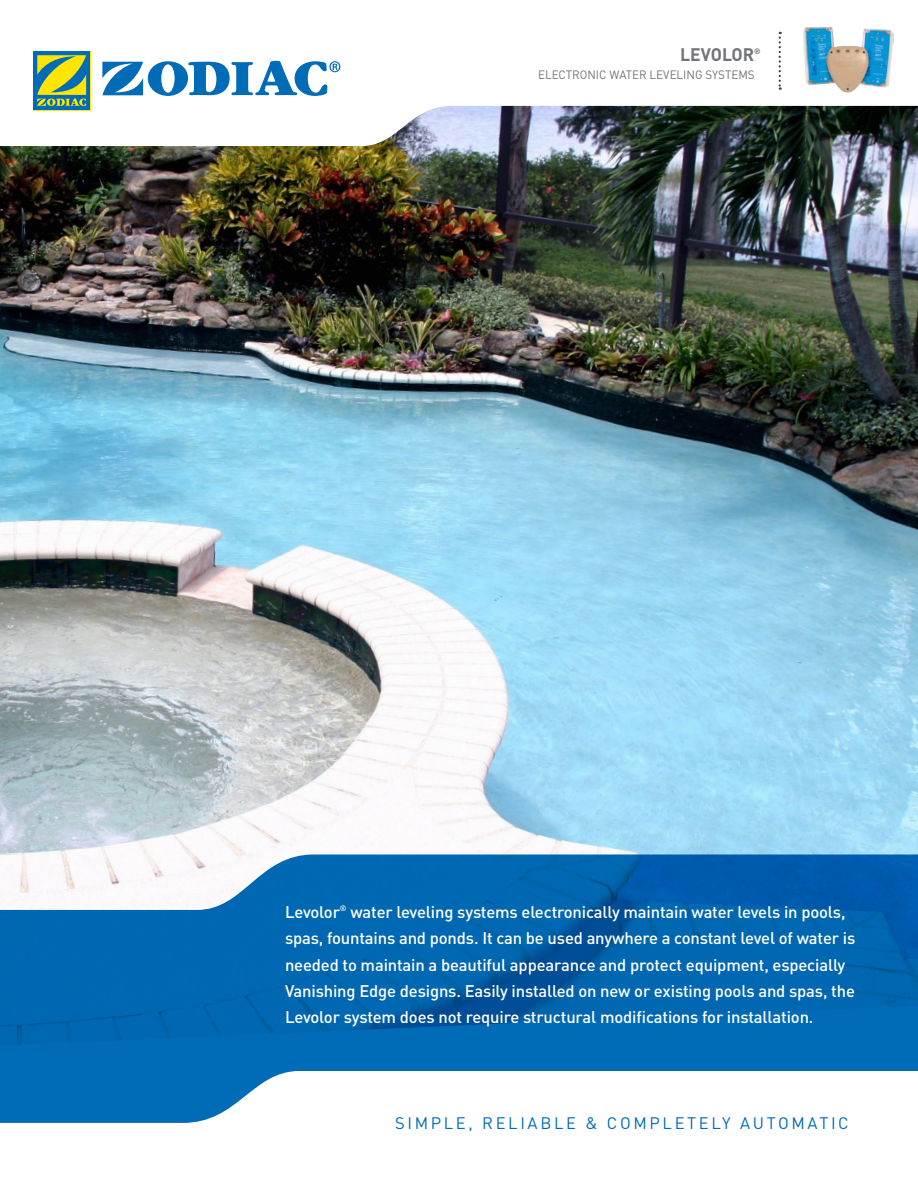
<style>
.page{position:relative;width:918px;height:1188px;background:#fff}
.page>*{position:absolute;margin:0;border:0;box-sizing:border-box;transform-origin:0 0}
.t1{font:700 18px "DIN";color:#727477}
.Lead_Paragraph_FRONT{font:500 16.65px/26.1px "DIN";letter-spacing:-.01em;color:#fff}
.t2{font:16.5px "DIN";letter-spacing:.16em;color:#006bb6}
.t3{font:12px "DIN";color:#727477}
.t4{font:700 7.8px "DIN";color:#727477}
.Lead_Paragraph_FRONT-2{font:500 7.8px "DIN";color:#fff}
</style>
<div class="page">
<img style="left:0;top:146px;width:918px;height:709px">
<svg style="left:33px;top:31px;width:885px;height:115px"></svg>
<svg style="left:33px;top:51px;width:58px;height:59px"></svg>
<div style="left:34px;top:52px;width:56px;height:58px;background:#006bb6"></div>
<svg style="left:102px;top:61px;width:238px;height:35px"></svg>
<svg style="left:37px;top:55px;width:49px;height:51px"></svg>
<img style="left:802px;top:27px;width:91px;height:67px">
<svg style="left:0;top:855px;width:918px;height:216px;background:#116fb5"></svg>
<svg style="left:0;top:1071px;width:297px;height:52px;fill:#006bb6"></svg>
<svg style="left:779px;top:32px;width:2px;height:58px"></svg>
<p class="t1" style="left:680px;top:43px;width:76px">LEVOLOR</p>
<p class="t4" style="left:754px;top:46px;width:8px">®</p>
<p class="t3" style="left:538px;top:67px;width:224px">ELECTRONIC WATER LEVELING SYSTEMS<sup>®</sup></p>
<p class="Lead_Paragraph_FRONT" style="left:285px;top:899px;width:57px">Levolor</p>
<p class="Lead_Paragraph_FRONT-2" style="left:340px;top:903px;width:8px">®</p>
<p class="Lead_Paragraph_FRONT" style="left:285px;top:899px;width:572px;text-indent:65px">water leveling systems electronically maintain water levels in pools, spas, fountains and ponds. It can be used anywhere a constant level of water is needed to maintain a beautiful appearance and protect equipment, especially Vanishing Edge designs. Easily installed on new or existing pools and spas, the Levolor system does not require structural modifications for installation.</p>
<p class="t2" style="left:395px;top:1112px;width:455px">SIMPLE, RELIABLE &amp; COMPLETELY AUTOMATIC</p>
</div>
